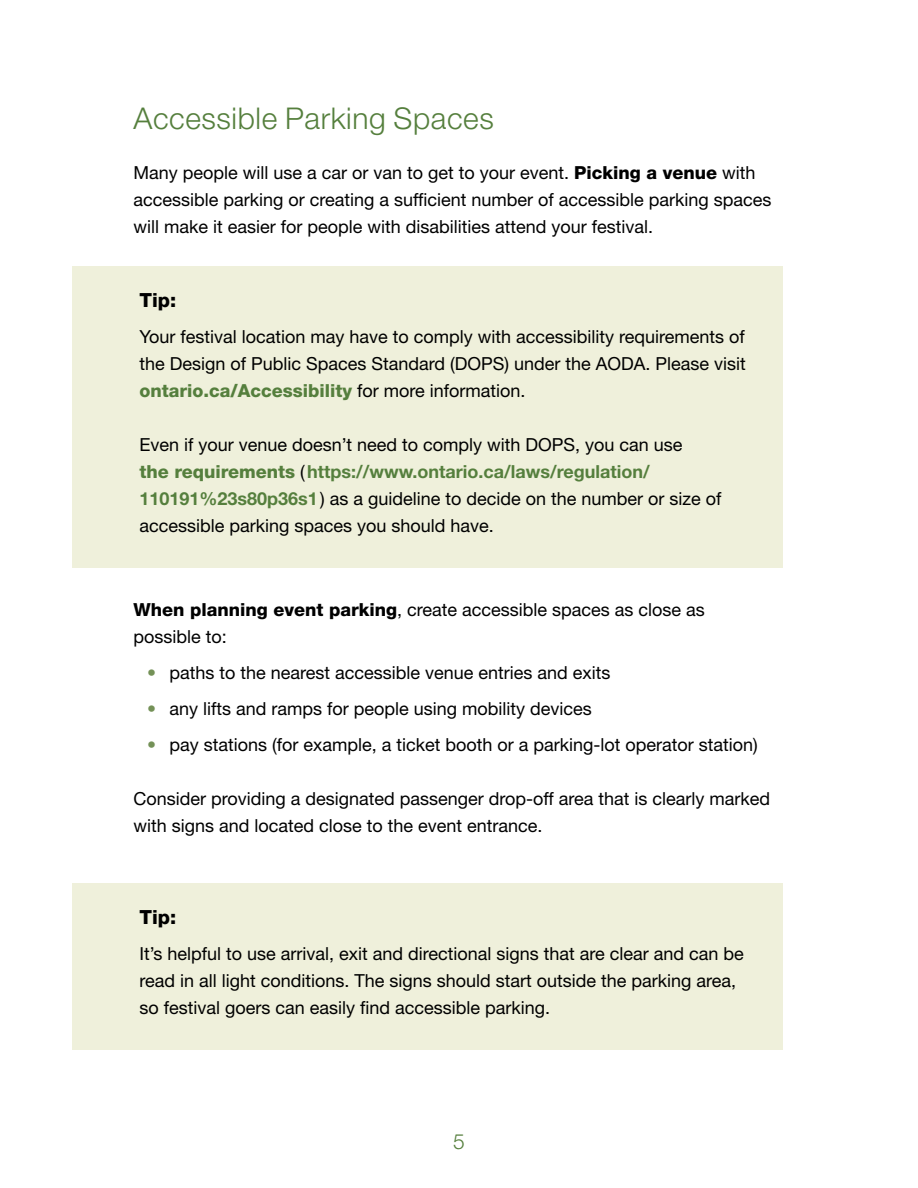
<style>
.page{position:relative;width:918px;height:1188px;background:#fff}
.page>*{position:absolute;margin:0;border:0;box-sizing:border-box;transform-origin:0 0}
.Heading_2{font:300 30px "Helvetica Neue LT Std";letter-spacing:.02em;color:#557f3d}
.t1{font:300 21px "Helvetica Neue LT Std";color:#557f3d}
.Heading_3{font:800 19.5px "Helvetica Neue LT Std";color:#000}
.Before_Bulleted_List{font:18px/27px "Helvetica Neue LT Std";color:#000}
.s1{font-weight:800}
.s2{font-weight:800;color:#557f3d}
.s3{font-weight:700;color:#557f3d}
.s4{font-weight:800;color:#749157}
</style>
<div class="page">
<div style="left:72px;top:266px;width:711px;height:302px;background:#eff0db"></div>
<div style="left:72px;top:883px;width:711px;height:167px;background:#eff0db"></div>
<h2 class="Heading_2" style="left:134px;top:100px;width:362px">Accessible Parking Spaces</h2>
<p class="Before_Bulleted_List" style="left:134px;top:159px;width:640px">Many people will use a car or van to get to your event. <span class="s1">Picking a venue</span> with accessible parking or creating a sufficient number of accessible parking spaces will make it easier for people with disabilities attend your festival.</p>
<h3 class="Heading_3" style="left:140px;top:288px;width:38px">Tip:</h3>
<p class="Before_Bulleted_List" style="left:140px;top:323px;width:608px;text-align:justify">Your festival location may have to comply with accessibility requirements of the Design of Public Spaces Standard (DOPS) under the AODA. Please visit <span class="s2">ontario.ca/Accessibility</span> for more information.</p>
<p class="Before_Bulleted_List" style="left:139px;top:431px;width:584px">Even if your venue doesn’t need to comply with DOPS, you can use<br><span class="s2">the requirements</span> (<span class="s3">https://www.ontario.ca/laws/regulation/ 110191%23s80p36s1</span>) as a guideline to decide on the number or size of accessible parking spaces you should have.</p>
<p class="Before_Bulleted_List" style="left:134px;top:596px;width:573px"><span class="s1">When planning event parking</span>, create accessible spaces as close as possible to:</p>
<p class="Before_Bulleted_List" style="left:147px;top:659px;width:465px"><span class="s4">•</span> paths to the nearest accessible venue entries and exits</p>
<p class="Before_Bulleted_List" style="left:147px;top:695px;width:446px"><span class="s4">•</span> any lifts and ramps for people using mobility devices</p>
<p class="Before_Bulleted_List" style="left:147px;top:731px;width:612px"><span class="s4">•</span> pay stations (for example, a ticket booth or a parking-lot operator station)</p>
<p class="Before_Bulleted_List" style="left:134px;top:785px;width:638px">Consider providing a designated passenger drop-off area that is clearly marked with signs and located close to the event entrance.</p>
<h3 class="Heading_3" style="left:140px;top:905px;width:38px">Tip:</h3>
<p class="Before_Bulleted_List" style="left:140px;top:940px;width:606px">It’s helpful to use arrival, exit and directional signs that are clear and can be read in all light conditions. The signs should start outside the parking area, so festival goers can easily find accessible parking.</p>
<p class="t1" style="left:453px;top:1129px;width:13px">5</p>
</div>
